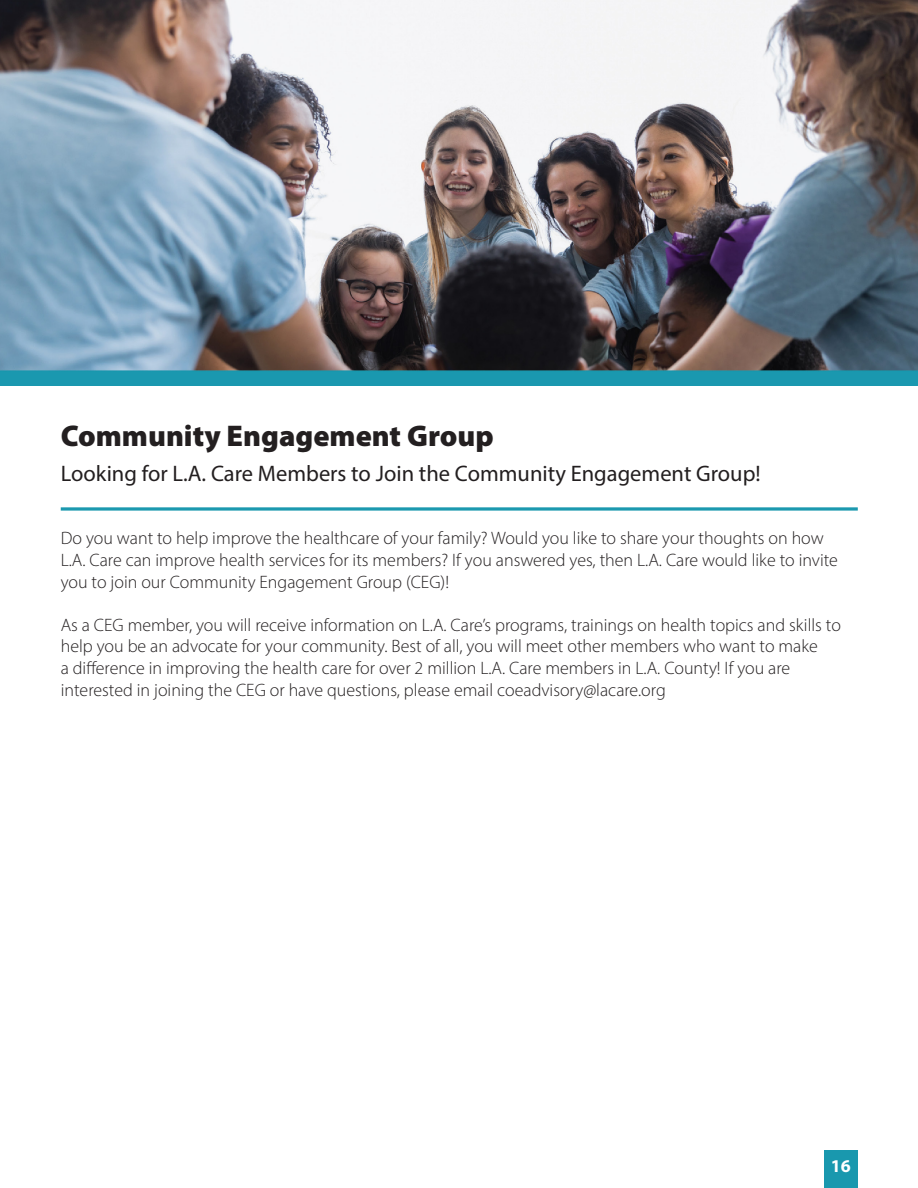
<style>
.page{position:relative;width:918px;height:1188px;background:#fff}
.page>*{position:absolute;margin:0;border:0;box-sizing:border-box;transform-origin:0 0}
.t1{font:900 30px "Myriad Pro";color:#231f20}
.t2{font:22.5px "Myriad Pro";color:#231f20}
.t3{font:300 18px/21.6px "Myriad Pro";color:#231f20}
.t4{font:700 18px "Myriad Pro";color:#fff}
</style>
<div class="page">
<div style="left:824px;top:1151px;width:34px;height:37px;background:#1998ae"></div>
<svg style="left:61px;top:507px;width:797px;height:4px;background:#46abbd"></svg>
<img style="left:0;top:0;width:918px;height:386px">
<h2 class="t1" style="left:61px;top:416px;width:435px">Community Engagement Group</h2>
<p class="t2" style="left:61px;top:460px;width:701px">Looking for L.A. Care Members to Join the Community Engagement Group!</p>
<p class="t3" style="left:61px;top:527px;width:779px">Do you want to help improve the healthcare of your family? Would you like to share your thoughts on how<br>L.A. Care can improve health services for its members? If you answered yes, then L.A. Care would like to invite you to join our Community Engagement Group (CEG)!</p>
<p class="t3" style="left:61px;top:614px;width:782px">As a CEG member, you will receive information on L.A. Care’s programs, trainings on health topics and skills to help you be an advocate for your community. Best of all, you will meet other members who want to make<br>a difference in improving the health care for over 2 million L.A. Care members in L.A. County! If you are interested in joining the CEG or have questions, please email coeadvisory@lacare.org</p>
<p class="t4" style="left:831px;top:1154px;width:21px">16</p>
</div>
